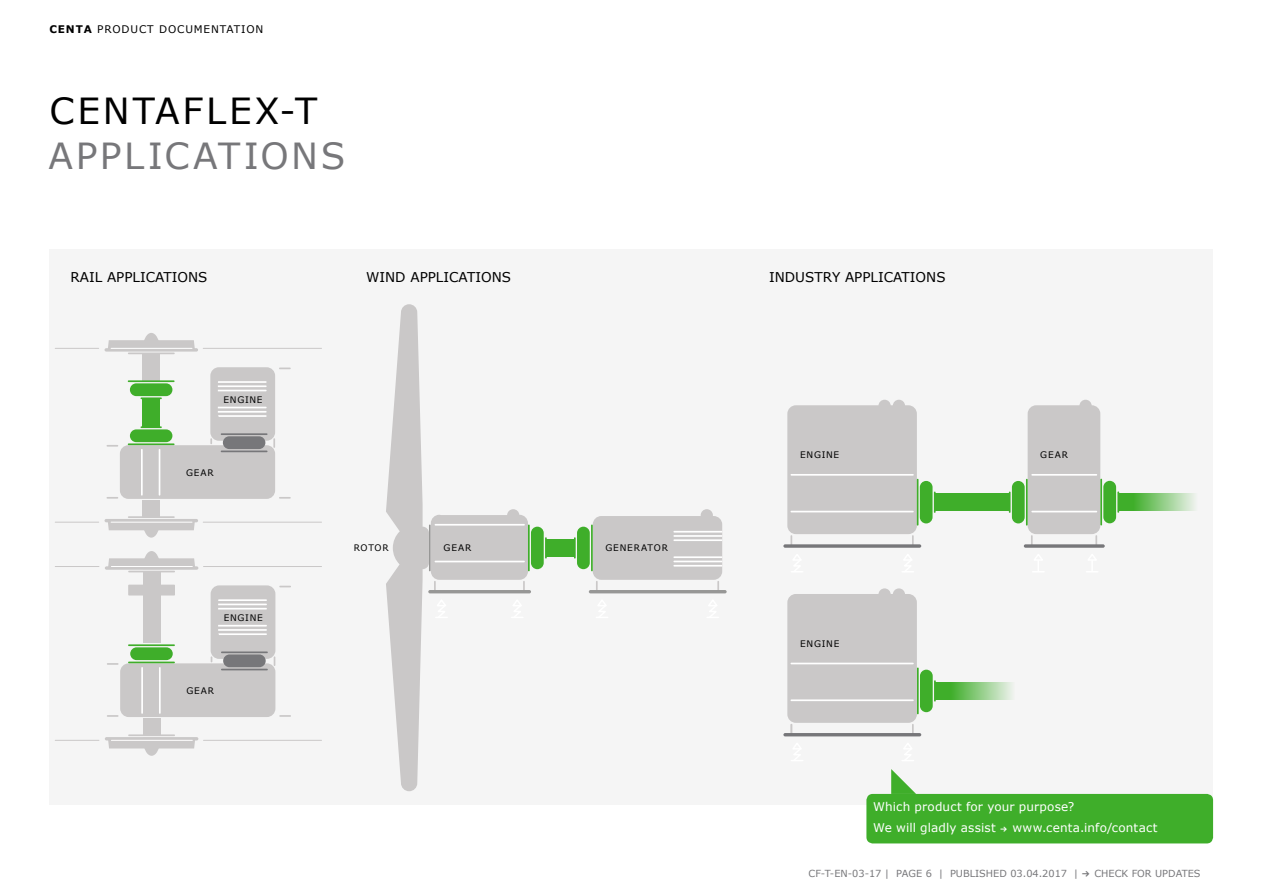
<style>
.page{position:relative;width:1263px;height:893px;background:#fff}
.page>*{position:absolute;margin:0;border:0;box-sizing:border-box;transform-origin:0 0}
.t1{font:36px "Verdana";letter-spacing:.07em;color:#77777a}
.t2{font:36px "Verdana";letter-spacing:.08em;color:#000}
.t3{font:13.5px "Verdana";color:#000}
.t4{font:12px/21px "Verdana";letter-spacing:.01em;color:#fff}
.t5{font:10.5px "Verdana";letter-spacing:.08em;color:#000}
.t6{font:9.75px "Verdana";color:#77777a}
.t7{font:9px "Verdana";letter-spacing:.085em;color:#000}
.s1{font-weight:700}
.s2{font-family:"Monaco"}
.s3{font-family:"Monaco";font-size:13.5px}
</style>
<div class="page">
<div style="left:50px;top:250px;width:1163px;height:555px;background:#f5f5f5"></div>
<div style="left:143px;top:500px;width:17px;height:17px;background:#cac8c8"></div>
<hr style="left:128px;top:516px;width:47px;height:2px;background:#cac8c8">
<hr style="left:105px;top:519px;width:93px;height:3px;background:#cac8c8;border-radius:2px">
<svg style="left:108px;top:521px;width:87px;height:17px"></svg>
<hr style="left:111px;top:522px;width:81px;height:1px;background:#fff">
<div style="left:143px;top:353px;width:17px;height:28px;background:#cac8c8"></div>
<hr style="left:128px;top:353px;width:47px;height:1px;background:#cac8c8">
<svg style="left:105px;top:348px;width:93px;height:4px"></svg>
<svg style="left:108px;top:333px;width:87px;height:18px"></svg>
<hr style="left:111px;top:348px;width:81px;height:1px;background:#fff">
<svg style="left:107px;top:367px;width:184px;height:132px"></svg>
<hr style="left:203px;top:522px;width:119px;height:1px;background:#cac8c8">
<hr style="left:203px;top:348px;width:119px;height:1px;background:#cac8c8">
<hr style="left:55px;top:522px;width:44px;height:1px;background:#cac8c8">
<hr style="left:55px;top:348px;width:44px;height:1px;background:#cac8c8">
<div style="left:143px;top:398px;width:17px;height:15px;background:#3fae2a"></div>
<div style="left:130px;top:383px;width:42px;height:13px;background:#3fae2a;border-radius:6px"></div>
<hr style="left:128px;top:380px;width:47px;height:2px;background:#3fae2a">
<hr style="left:141px;top:397px;width:21px;height:2px;background:#3fae2a">
<div style="left:143px;top:413px;width:17px;height:14px;background:#3fae2a"></div>
<div style="left:130px;top:429px;width:42px;height:13px;background:#3fae2a;border-radius:6px"></div>
<hr style="left:128px;top:443px;width:47px;height:2px;background:#3fae2a">
<hr style="left:141px;top:426px;width:21px;height:2px;background:#3fae2a">
<div style="left:143px;top:718px;width:17px;height:17px;background:#cac8c8"></div>
<hr style="left:128px;top:734px;width:47px;height:2px;background:#cac8c8">
<hr style="left:105px;top:737px;width:93px;height:3px;background:#cac8c8;border-radius:2px">
<svg style="left:108px;top:740px;width:87px;height:16px"></svg>
<hr style="left:111px;top:740px;width:81px;height:1px;background:#fff">
<div style="left:143px;top:571px;width:17px;height:72px;background:#cac8c8"></div>
<hr style="left:128px;top:571px;width:47px;height:1px;background:#cac8c8">
<hr style="left:105px;top:566px;width:93px;height:4px;background:#d4d3d3;border-radius:2px">
<svg style="left:108px;top:551px;width:87px;height:18px"></svg>
<hr style="left:111px;top:566px;width:81px;height:1px;background:#fff">
<hr style="left:203px;top:740px;width:119px;height:1px;background:#cac8c8">
<hr style="left:203px;top:566px;width:119px;height:1px;background:#cac8c8">
<hr style="left:55px;top:740px;width:44px;height:1px;background:#cac8c8">
<hr style="left:55px;top:566px;width:44px;height:1px;background:#cac8c8">
<svg style="left:107px;top:585px;width:184px;height:132px"></svg>
<svg style="left:783px;top:544px;width:138px;height:4px"></svg>
<svg style="left:787px;top:400px;width:130px;height:148px;background:#cdcccc"></svg>
<div style="left:935px;top:494px;width:14px;height:17px;background:#3fae2a"></div>
<div style="left:920px;top:481px;width:12px;height:42px;background:#3fae2a;border-radius:6px"></div>
<hr style="left:917px;top:479px;width:1px;height:47px;background:#3fae2a">
<svg style="left:934px;top:492px;width:1px;height:21px"></svg>
<svg style="left:1024px;top:544px;width:81px;height:4px"></svg>
<div style="left:941px;top:494px;width:69px;height:17px;background:#3fae2a"></div>
<div style="left:1012px;top:481px;width:13px;height:42px;background:#3fae2a;border-radius:6px"></div>
<hr style="left:1026px;top:479px;width:2px;height:47px;background:#3fae2a">
<svg style="left:1028px;top:400px;width:72px;height:148px;background:#cdcbcb"></svg>
<div style="left:1118px;top:494px;width:15px;height:17px;background:#3fae2a"></div>
<div style="left:1103px;top:481px;width:13px;height:42px;background:#3fae2a;border-radius:6px"></div>
<hr style="left:1100px;top:479px;width:2px;height:46px;background:#3fae2a">
<hr style="left:1117px;top:491px;width:2px;height:22px;background:#3fae2a">
<div style="left:1132px;top:494px;width:66px;height:17px;background:linear-gradient(to right,#3dad27,#f0f3f0)"></div>
<hr style="left:783px;top:733px;width:138px;height:3px;background:#77777a;border-radius:2px">
<svg style="left:787px;top:588px;width:130px;height:149px;background:#cecccc"></svg>
<div style="left:935px;top:682px;width:14px;height:17px;background:#3fae2a"></div>
<div style="left:920px;top:670px;width:13px;height:42px;background:#3fae2a;border-radius:6px"></div>
<hr style="left:917px;top:667px;width:2px;height:47px;background:#3fae2a">
<hr style="left:934px;top:680px;width:2px;height:21px;background:#3fae2a">
<div style="left:949px;top:682px;width:66px;height:17px;background:linear-gradient(to right,#3bac25,#eef2ee)"></div>
<hr style="left:429px;top:524px;width:2px;height:47px;background:#979796">
<div style="left:546px;top:539px;width:14px;height:17px;background:#3fae2a"></div>
<div style="left:531px;top:527px;width:13px;height:42px;background:#3fae2a;border-radius:6px"></div>
<hr style="left:528px;top:524px;width:2px;height:47px;background:#3fae2a">
<hr style="left:545px;top:537px;width:2px;height:22px;background:#3fae2a">
<div style="left:560px;top:539px;width:15px;height:17px;background:#3fae2a"></div>
<div style="left:577px;top:527px;width:13px;height:42px;background:#3fae2a;border-radius:6px"></div>
<hr style="left:591px;top:524px;width:2px;height:47px;background:#3fae2a">
<hr style="left:574px;top:537px;width:2px;height:22px;background:#3fae2a">
<svg style="left:386px;top:304px;width:37px;height:487px"></svg>
<div style="left:416px;top:527px;width:13px;height:42px;background:#cac8c8;border-radius:6px"></div>
<hr style="left:589px;top:590px;width:138px;height:3px;background:#979796;border-radius:2px">
<svg style="left:593px;top:509px;width:129px;height:85px"></svg>
<hr style="left:428px;top:590px;width:103px;height:3px;background:#979796;border-radius:2px">
<svg style="left:431px;top:509px;width:97px;height:85px"></svg>
<div style="left:866px;top:794px;width:347px;height:49px;background:#3fae2a;border-radius:6px"></div>
<svg style="left:891px;top:769px;width:25px;height:25px"></svg>
<p class="t5" style="left:50px;top:22px;width:215px"><span class="s1">CENTA</span> PRODUCT DOCUMENTATION</p>
<h1 class="t2" style="left:49px;top:88px;width:269px">CENTAFLEX-T</h1>
<h1 class="t1" style="left:48px;top:133px;width:298px">APPLICATIONS</h1>
<p class="t3" style="left:70px;top:268px;width:139px">RAIL APPLICATIONS</p>
<p class="t3" style="left:366px;top:268px;width:146px">WIND APPLICATIONS</p>
<p class="t7" style="left:223px;top:394px;width:41px">ENGINE</p>
<p class="t7" style="left:186px;top:467px;width:29px">GEAR</p>
<p class="t7" style="left:224px;top:612px;width:41px">ENGINE</p>
<p class="t7" style="left:186px;top:685px;width:29px">GEAR</p>
<p class="t7" style="left:354px;top:542px;width:36px">ROTOR</p>
<p class="t7" style="left:444px;top:542px;width:29px">GEAR</p>
<p class="t7" style="left:605px;top:542px;width:64px">GENERATOR</p>
<p class="t3" style="left:769px;top:268px;width:178px">INDUSTRY APPLICATIONS</p>
<p class="t7" style="left:800px;top:449px;width:41px">ENGINE</p>
<p class="t7" style="left:1040px;top:449px;width:29px">GEAR</p>
<p class="t7" style="left:800px;top:638px;width:41px">ENGINE</p>
<p class="t4" style="left:873px;top:796px;width:286px">Which product for your purpose?<br>We will gladly assist <span class="s2">→</span> www.centa.info/contact</p>
<p class="t6" style="left:808px;top:867px;width:394px">CF-T-EN-03-17 | PAGE 6 | PUBLISHED 03.04.2017 | <span class="s3">→</span> CHECK FOR UPDATES</p>
</div>
